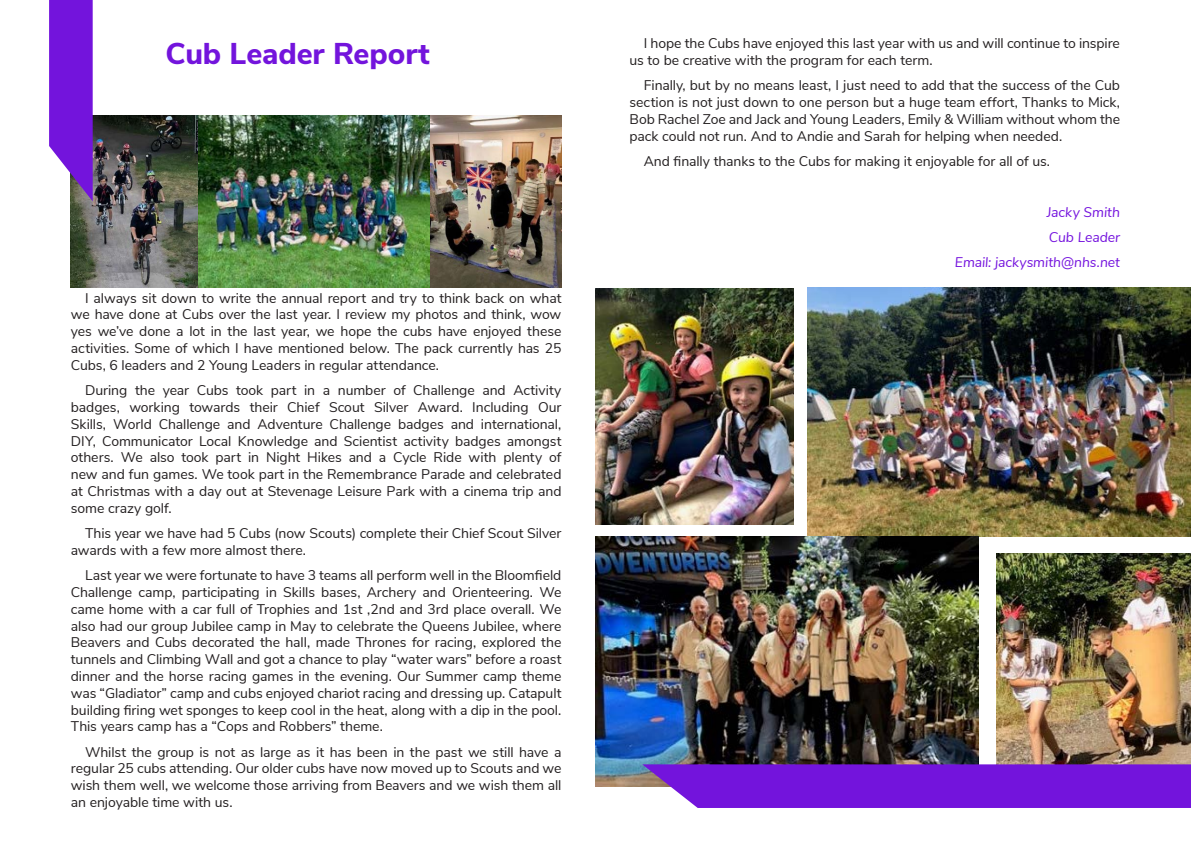
<style>
.page{position:relative;width:1191px;height:842px;background:#fff}
.page>*{position:absolute;margin:0;border:0;box-sizing:border-box;transform-origin:0 0}
.t1{font:800 30px "Nunito Sans";letter-spacing:-.005em;color:#7314dc}
.t2{font:14px/16.8px "Nunito Sans";letter-spacing:-.005em;color:#231f20;text-align:justify}
.t3{font:italic 14px "Nunito Sans";letter-spacing:-.005em;color:#7514de}
</style>
<div class="page">
<img style="left:71px;top:116px;width:490px;height:171px">
<img style="left:595px;top:288px;width:198px;height:236px">
<img style="left:996px;top:553px;width:195px;height:211px">
<img style="left:808px;top:287px;width:383px;height:250px">
<img style="left:595px;top:537px;width:383px;height:249px">
<svg style="left:49px;top:0;width:44px;height:201px;background:#8130db"></svg>
<svg style="left:642px;top:764px;width:549px;height:44px;background:#781fda"></svg>
<p class="t1" style="left:166px;top:32px;width:266px">Cub Leader Report</p>
<p class="t2" style="left:71px;top:288px;width:492px;text-indent:14px">I always sit down to write the annual report and try to think back on what we have done at Cubs over the last year. I review my photos and think, wow yes we’ve done a lot in the last year, we hope the cubs have enjoyed these activities. Some of which I have mentioned below. The pack currently has 25<br>Cubs, 6 leaders and 2 Young Leaders in regular attendance.</p>
<p class="t2" style="left:71px;top:381px;width:492px;text-indent:14px">During the year Cubs took part in a number of Challenge and Activity badges, working towards their Chief Scout Silver Award. Including Our Skills, World Challenge and Adventure Challenge badges and international, DIY, Communicator Local Knowledge and Scientist activity badges amongst others. We also took part in Night Hikes and a Cycle Ride with plenty of new and fun games. We took part in the Remembrance Parade and celebrated at Christmas with a day out at Stevenage Leisure Park with a cinema trip and some crazy golf.</p>
<p class="t2" style="left:71px;top:524px;width:492px;text-indent:14px">This year we have had 5 Cubs (now Scouts) complete their Chief Scout Silver awards with a few more almost there.</p>
<p class="t2" style="left:71px;top:566px;width:492px;text-indent:14px">Last year we were fortunate to have 3 teams all perform well in the Bloomfield Challenge camp, participating in Skills bases, Archery and Orienteering. We came home with a car full of Trophies and 1st ,2nd and 3rd place overall. We also had our group Jubilee camp in May to celebrate the Queens Jubilee, where Beavers and Cubs decorated the hall, made Thrones for racing, explored the tunnels and Climbing Wall and got a chance to play “water wars” before a roast dinner and the horse racing games in the evening. Our Summer camp theme was “Gladiator” camp and cubs enjoyed chariot racing and dressing up. Catapult building firing wet sponges to keep cool in the heat, along with a dip in the pool.<br>This years camp has a “Cops and Robbers” theme.</p>
<p class="t2" style="left:71px;top:742px;width:492px;text-indent:14px">Whilst the group is not as large as it has been in the past we still have a regular 25 cubs attending. Our older cubs have now moved up to Scouts and we wish them well, we welcome those arriving from Beavers and we wish them all an enjoyable time with us.</p>
<p class="t2" style="left:629px;top:34px;width:492px;text-indent:14px">I hope the Cubs have enjoyed this last year with us and will continue to inspire us to be creative with the program for each term.</p>
<p class="t2" style="left:629px;top:76px;width:492px;text-indent:14px">Finally, but by no means least, I just need to add that the success of the Cub section is not just down to one person but a huge team effort, Thanks to Mick, Bob Rachel Zoe and Jack and Young Leaders, Emily &amp; William without whom the pack could not run. And to Andie and Sarah for helping when needed.</p>
<p class="t2" style="left:643px;top:152px;width:408px">And finally thanks to the Cubs for making it enjoyable for all of us.</p>
<p class="t3" style="left:1047px;top:201px;width:75px">Jacky Smith</p>
<p class="t3" style="left:1049px;top:227px;width:73px">Cub Leader</p>
<p class="t3" style="left:955px;top:252px;width:167px">Email: jackysmith@nhs.net</p>
</div>
